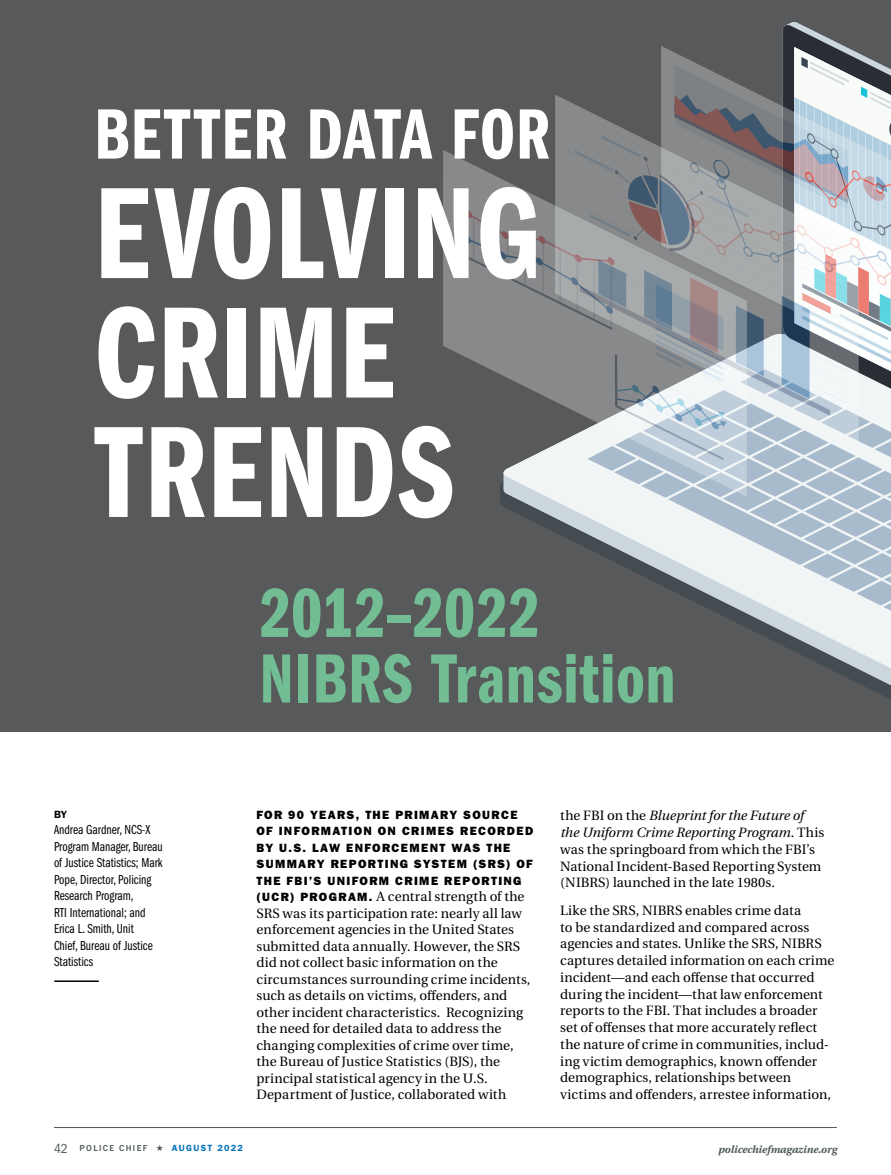
<style>
.page{position:relative;width:891px;height:1175px;background:#fff}
.page>*{position:absolute;margin:0;border:0;box-sizing:border-box;transform-origin:0 0}
.t1{font:134.55px/119.4px "ITC Franklin Gothic Std Dm Cp";letter-spacing:.005em;color:#fff}
.t2{font:73.65px "ITC Franklin Gothic Std Dm Cp";letter-spacing:.015em;color:#fff}
.t3{font:72px/65.6px "ITC Franklin Gothic Std Dm Cp";letter-spacing:.015em;color:#72bd93}
.t4{font:13.5px/16.8px "Heuristica";letter-spacing:.005em;color:#000}
.t5{font:13.5px/16.5px "ITC Franklin Gothic Std Bk Cp";color:#000}
.t6{font:12px/16.5px "ITC Franklin Gothic Std Hvy";letter-spacing:.115em;color:#000}
.t7{font:italic 700 10.5px "Heuristica";color:#4e5859}
.t8{font:600 10.5px "ITC Franklin Gothic Std";color:#000}
.t9{font:500 9px "ITC Franklin Gothic Std";letter-spacing:.15em;color:#4e5859}
.s1{font-family:"ITC Franklin Gothic Std Hvy";font-size:12px}
.s2{font-style:italic}
.s3{font-weight:400;font-stretch:condensed;font-size:13.5px}
.s4{font-weight:600;color:#0071b9}
</style>
<div class="page">
<hr style="left:54px;top:1127px;width:783px;height:1px;background:#4e5859">
<div style="left:0;top:0;width:891px;height:732px;background:#58595b"></div>
<svg style="left:840px;top:674px;width:51px;height:16px"></svg>
<svg style="left:730px;top:619px;width:161px;height:55px"></svg>
<svg style="left:783px;top:24px;width:61px;height:22px"></svg>
<div style="left:443px;top:150px;width:9px;height:200px;background:#87898b"></div>
<svg style="left:452px;top:47px;width:439px;height:572px"></svg>
<hr style="left:54px;top:980px;width:45px;height:2px;background:#000">
<h2 class="t2" style="left:94px;top:94px;width:457px">BETTER DATA FOR</h2>
<h1 class="t1" style="left:94px;top:176px;width:448px">EVOLVING<br>CRIME<br>TRENDS</h1>
<p class="t8" style="left:54px;top:807px;width:15px">BY</p>
<p class="t5" style="left:54px;top:821px;width:110px">Andrea Gardner, NCS-X<br>Program Manager, Bureau of Justice Statistics; Mark<br>Pope, Director, Policing<br>Research Program,<br>RTI International; and<br>Erica L. Smith, Unit<br>Chief, Bureau of Justice<br>Statistics</p>
<h3 class="t3" style="left:260px;top:581px;width:417px">2012–2022<br>NIBRS Transition</h3>
<p class="t6" style="left:256px;top:806px;width:278px">FOR 90 YEARS, THE PRIMARY SOURCE OF INFORMATION ON CRIMES RECORDED BY U.S. LAW ENFORCEMENT WAS THE SUMMARY REPORTING SYSTEM (SRS) OF THE FBI’S UNIFORM CRIME REPORTING</p>
<p class="t4" style="left:256px;top:888px;width:275px"><span class="s1">(UCR) PROGRAM.</span> A central strength of the SRS was its participation rate: nearly all law enforcement agencies in the United States submitted data annually. However, the SRS did not collect basic information on the circumstances surrounding crime incidents, such as details on victims, offenders, and other incident characteristics. Recognizing the need for detailed data to address the changing complexities of crime over time, the Bureau of Justice Statistics (BJS), the principal statistical agency in the U.S.<br>Department of Justice, collaborated with</p>
<p class="t4" style="left:560px;top:807px;width:266px">the FBI on the <span class="s2">Blueprint for the Future of the Uniform Crime Reporting Program</span>. This was the springboard from which the FBI’s National Incident-Based Reporting System (NIBRS) launched in the late 1980s.</p>
<p class="t4" style="left:560px;top:902px;width:276px">Like the SRS, NIBRS enables crime data<br>to be standardized and compared across agencies and states. Unlike the SRS, NIBRS captures detailed information on each crime incident—and each offense that occurred during the incident—that law enforcement reports to the FBI. That includes a broader set of offenses that more accurately reflect the nature of crime in communities, includ&shy;ing victim demographics, known offender demographics, relationships between victims and offenders, arrestee information,</p>
<p class="t9" style="left:54px;top:1143px;width:191px"><span class="s3">42</span> POLICE CHIEF ★ <span class="s4">AUGUST 2022</span></p>
<p class="t7" style="left:718px;top:1140px;width:120px">policechiefmagazine.org</p>
</div>
